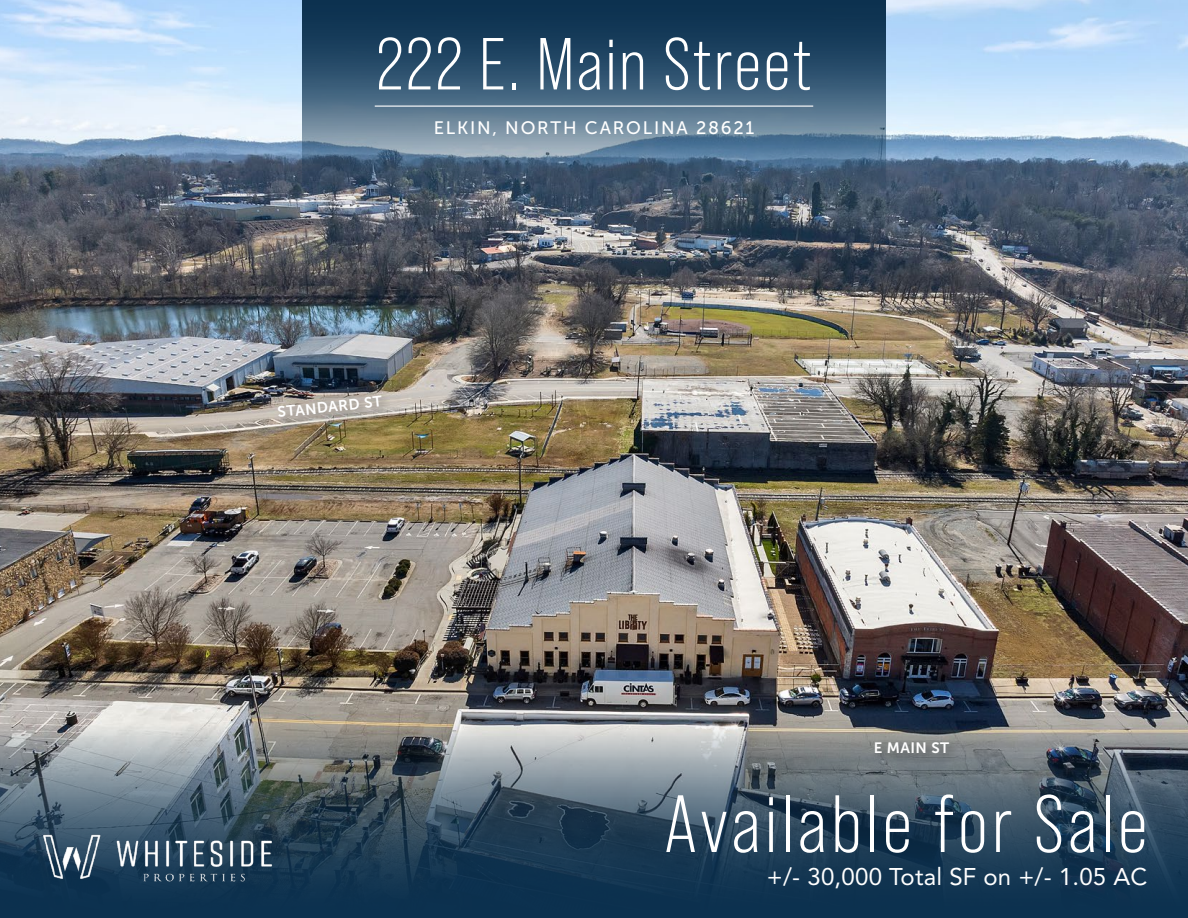
<style>
.page{position:relative;width:1188px;height:918px;background:#fff}
.page>*{position:absolute;margin:0;border:0;box-sizing:border-box;transform-origin:0 0}
.t1{font:81px "Bebas Neue Pro";letter-spacing:.05em;color:#fff}
.t2{font:73.5px "Bebas Neue Pro";letter-spacing:.03em;color:#fff}
.t3{font:24px "Avenir LT Std";letter-spacing:.01em;color:#fff}
.t4{font:18px "Museo Sans 500";letter-spacing:.1em;color:#fff}
.t5{font:15px "Museo Sans 700";letter-spacing:.03em;color:#fff}
</style>
<div class="page">
<img style="left:0;top:0;width:1188px;height:675px">
<img style="left:0;top:675px;width:1188px;height:243px">
<img style="left:39px;top:835px;width:237px;height:48px">
<svg style="left:302px;top:0;width:584px;height:190px;background:#3c5c76"></svg>
<hr style="left:375px;top:106px;width:438px;height:1px;background:#fff">
<div style="left:872px;top:738px;width:90px;height:27px;background:#000;opacity:.37"></div>
<div style="left:276px;top:393px;width:118px;height:37px;background:#000;opacity:.37"></div>
<h2 class="t2" style="left:377px;top:23px;width:436px">222 E. Main Street</h2>
<p class="t4" style="left:434px;top:118px;width:322px">ELKIN, NORTH CAROLINA 28621</p>
<p class="t5" style="left:277px;top:404px;width:106px;rotate:-6deg">STANDARD ST</p>
<p class="t5" style="left:874px;top:739px;width:77px">E MAIN ST</p>
<h1 class="t1" style="left:664px;top:779px;width:485px">Available for Sale</h1>
<p class="t3" style="left:767px;top:863px;width:382px">+/- 30,000 Total SF on +/- 1.05 AC</p>
</div>
